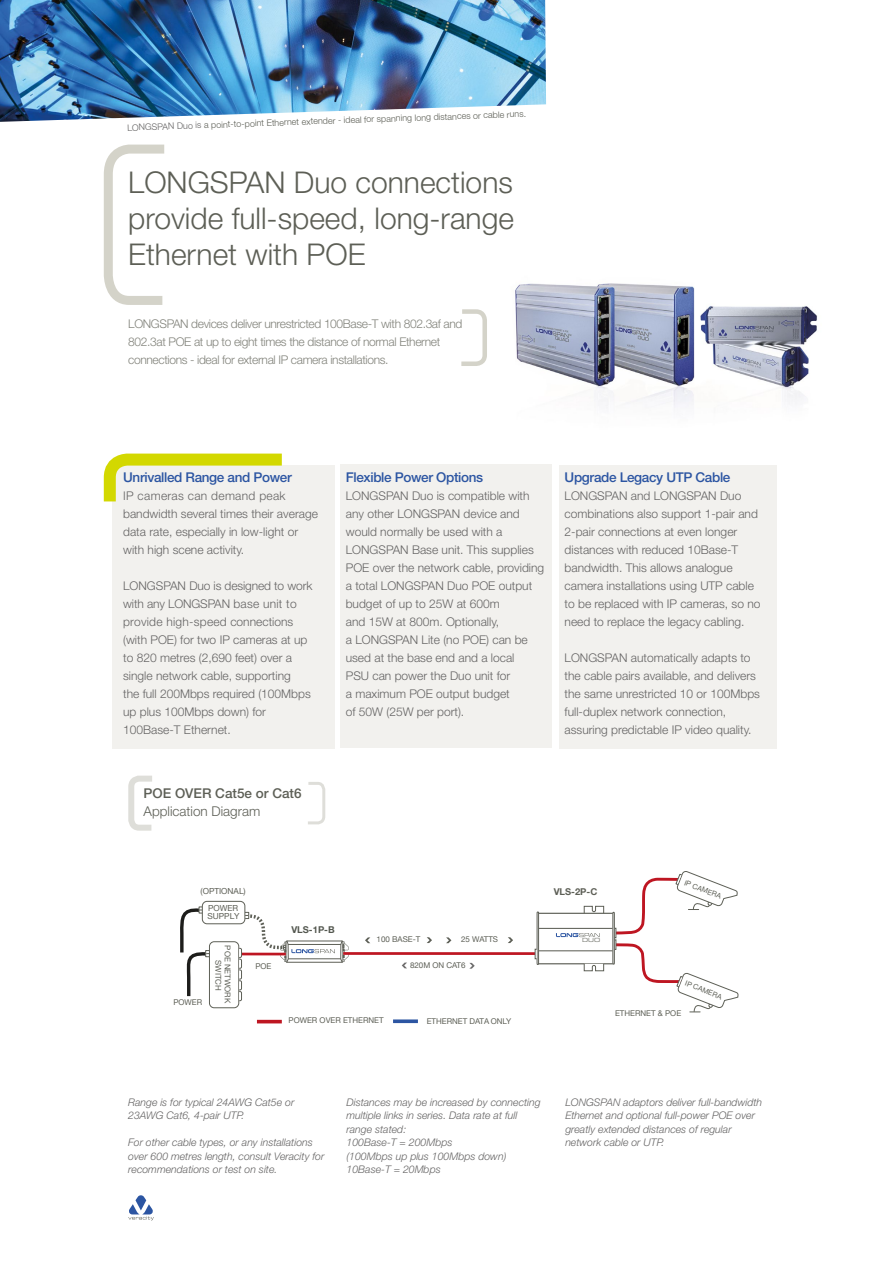
<style>
.page{position:relative;width:893px;height:1263px;background:#fff}
.page>*{position:absolute;margin:0;border:0;box-sizing:border-box;transform-origin:0 0}
.t1{font:300 30px/36px "Helvetica Neue LT Std";color:#5d5f56;text-align:justify}
.t2{font:500 13.5px "Helvetica Neue LT Std";letter-spacing:-.025em;color:#2c55a2}
.t3{font:500 13.5px "Helvetica Neue LT Std";color:#5d5f56}
.t4{font:300 13.5px "Helvetica Neue LT Std";color:#5d5f56}
.t5{font:300 12px/18px "Helvetica Neue LT Std";color:#646363}
.t6{font:300 12px/18px "Helvetica Neue LT Std";letter-spacing:-.03em;color:#82837b}
.t7{font:italic 300 10.5px/13.5px "Helvetica Neue LT Std";color:#646363}
.t8{font:700 9.45px "Helvetica Neue";color:#545850}
.t9{font:700 9.45px "Helvetica Neue";color:#5d5f56}
.t10{font:300 9px "Helvetica Neue LT Std";color:#5d5f56}
.t11{font:8.25px/16.2px "Helvetica Neue";color:#5d5f56;text-align:center}
.t12{font:7.95px/9px "Helvetica Neue";color:#5d5f56;text-align:center}
.t13{font:7.2px "Helvetica Neue";color:#5d5f56}
.t14{font:6.15px "Eurostile Ext";color:#5d5f56}
.s1{color:#646363}
</style>
<div class="page">
<img style="left:515px;top:283px;width:302px;height:125px">
<img style="left:0;top:0;width:546px;height:122px">
<div style="left:559px;top:465px;width:218px;height:283px;background:#f1f0ec"></div>
<div style="left:112px;top:465px;width:222px;height:283px;background:#f1f0ec"></div>
<div style="left:340px;top:465px;width:212px;height:283px;background:#f1f0ec"></div>
<svg style="left:128px;top:1195px;width:26px;height:25px"></svg>
<svg style="left:103px;top:144px;width:62px;height:161px"></svg>
<svg style="left:461px;top:309px;width:26px;height:57px"></svg>
<svg style="left:103px;top:453px;width:179px;height:49px"></svg>
<svg style="left:308px;top:782px;width:18px;height:43px"></svg>
<svg style="left:128px;top:775px;width:24px;height:56px"></svg>
<div style="left:202px;top:901px;width:43px;height:23px;border:1px solid #5d5f56;border-radius:5px"></div>
<svg style="left:393px;top:1019px;width:25px;height:4px"></svg>
<hr style="left:257px;top:1020px;width:25px;height:3px;background:#be1622">
<svg style="left:583px;top:905px;width:21px;height:8px"></svg>
<hr style="left:538px;top:950px;width:75px;height:1px;background:#5d5f56">
<hr style="left:538px;top:928px;width:75px;height:1px;background:#5d5f56">
<hr style="left:539px;top:913px;width:74px;height:1px;background:#5d5f56">
<hr style="left:539px;top:963px;width:74px;height:1px;background:#5d5f56">
<svg style="left:583px;top:963px;width:21px;height:8px"></svg>
<svg style="left:612px;top:871px;width:127px;height:142px"></svg>
<svg style="left:180px;top:906px;width:359px;height:102px"></svg>
<svg style="left:556px;top:933px;width:44px;height:4px"></svg>
<p class="t10" style="left:127px;top:122px;width:401px;rotate:-2deg"><span class="s1">LONGSPAN Duo is</span> a point-to-point Ethernet extender - ideal for spanning long distances or cable runs.</p>
<h1 class="t1" style="left:128px;top:164px;width:387px">LONGSPAN Duo connections provide full-speed, long-range Ethernet with POE</h1>
<p class="t6" style="left:128px;top:315px;width:336px">LONGSPAN devices deliver unrestricted 100Base-T with 802.3af and<br>802.3at POE at up to eight times the distance of normal Ethernet connections - ideal for external IP camera installations.</p>
<p class="t2" style="left:123px;top:469px;width:170px">Unrivalled Range and Power</p>
<p class="t5" style="left:123px;top:487px;width:196px">IP cameras can demand peak bandwidth several times their average data rate, especially in low-light or with high scene activity.</p>
<p class="t5" style="left:123px;top:577px;width:191px">LONGSPAN Duo is designed to work with any LONGSPAN base unit to provide high-speed connections (with POE) for two IP cameras at up to 820 metres (2,690 feet) over a single network cable, supporting<br>the full 200Mbps required (100Mbps up plus 100Mbps down) for<br>100Base-T Ethernet.</p>
<p class="t3" style="left:144px;top:786px;width:160px">POE OVER Cat5e or Cat6</p>
<p class="t4" style="left:144px;top:803px;width:118px">Application Diagram</p>
<p class="t2" style="left:346px;top:469px;width:139px">Flexible Power Options</p>
<p class="t5" style="left:346px;top:487px;width:200px">LONGSPAN Duo is compatible with any other LONGSPAN device and would normally be used with a<br>LONGSPAN Base unit. This supplies<br>POE over the network cable, providing a total LONGSPAN Duo POE output budget of up to 25W at 600m<br>and 15W at 800m. Optionally,<br>a LONGSPAN Lite (no POE) can be used at the base end and a local<br>PSU can power the Duo unit for<br>a maximum POE output budget<br>of 50W (25W per port).</p>
<p class="t2" style="left:565px;top:469px;width:167px">Upgrade Legacy UTP Cable</p>
<p class="t5" style="left:565px;top:487px;width:197px">LONGSPAN and LONGSPAN Duo combinations also support 1-pair and 2-pair connections at even longer distances with reduced 10Base-T bandwidth. This allows analogue camera installations using UTP cable to be replaced with IP cameras, so no need to replace the legacy cabling.</p>
<p class="t5" style="left:565px;top:649px;width:197px">LONGSPAN automatically adapts to the cable pairs available, and delivers the same unrestricted 10 or 100Mbps full-duplex network connection, assuring predictable IP video quality.</p>
<p class="t11" style="left:201px;top:884px;width:47px">(OPTIONAL)<br>POWER</p>
<p class="t11" style="left:208px;top:908px;width:34px">SUPPLY</p>
<p class="t12" style="left:173px;top:998px;width:30px">POWER</p>
<p class="t12" style="left:232px;top:945px;width:59px;rotate:90deg">POE NETWORK<br>SWITCH</p>
<p class="t12" style="left:255px;top:962px;width:18px">POE</p>
<p class="t8" style="left:291px;top:922px;width:45px">VLS-1P-B</p>
<p class="t12" style="left:377px;top:935px;width:45px">100 BASE-T</p>
<p class="t12" style="left:461px;top:935px;width:38px">25 WATTS</p>
<p class="t12" style="left:410px;top:961px;width:57px">820M ON CAT6</p>
<p class="t12" style="left:289px;top:1016px;width:97px">POWER OVER ETHERNET</p>
<p class="t12" style="left:427px;top:1017px;width:86px">ETHERNET DATA ONLY</p>
<p class="t9" style="left:554px;top:884px;width:45px">VLS-2P-C</p>
<p class="t14" style="left:582px;top:937px;width:20px">DUO</p>
<p class="t13" style="left:687px;top:877px;width:40px;rotate:21deg">IP CAMERA</p>
<p class="t13" style="left:687px;top:978px;width:40px;rotate:21deg">IP CAMERA</p>
<p class="t12" style="left:615px;top:1009px;width:68px">ETHERNET &amp; POE</p>
<p class="t7" style="left:128px;top:1095px;width:168px">Range is for typical 24AWG Cat5e or<br>23AWG Cat6, 4-pair UTP.</p>
<p class="t7" style="left:128px;top:1136px;width:198px">For other cable types, or any installations over 600 metres length, consult Veracity for recommendations or test on site.</p>
<p class="t7" style="left:347px;top:1095px;width:196px">Distances may be increased by connecting multiple links in series. Data rate at full range stated:<br>100Base-T = 200Mbps<br>(100Mbps up plus 100Mbps down)<br>10Base-T = 20Mbps</p>
<p class="t7" style="left:565px;top:1095px;width:198px">LONGSPAN adaptors deliver full-bandwidth Ethernet and optional full-power POE over greatly extended distances of regular network cable or UTP.</p>
</div>
